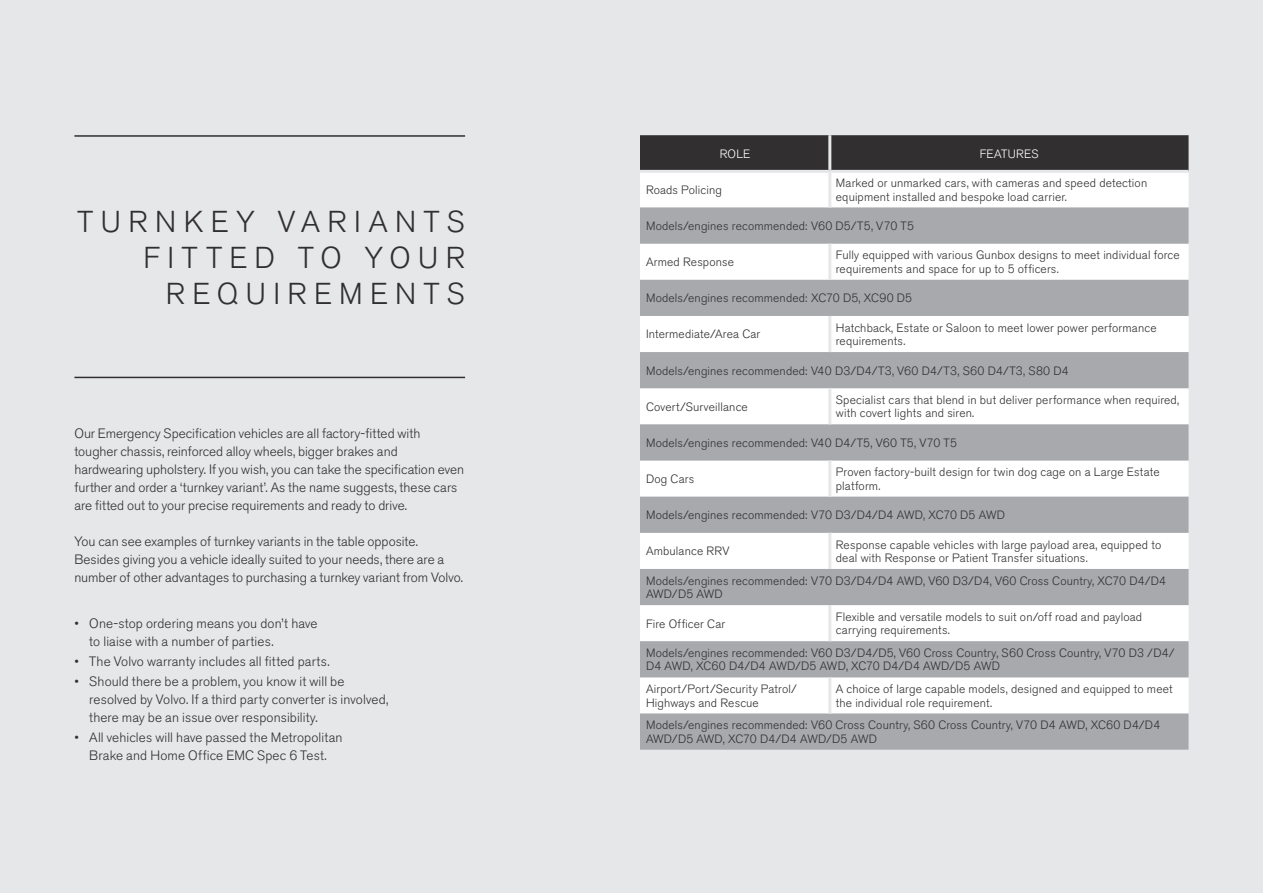
<style>
.page{position:relative;width:1263px;height:893px;background:#e6e7e9}
.page>*{position:absolute;margin:0;border:0;box-sizing:border-box;transform-origin:0 0}
.t1{font:300 30px/36px "Volvo Sans Pro";letter-spacing:.25em;color:#312f30;text-align:right}
.t2{font:300 13.5px/18px "Volvo Sans Pro";letter-spacing:.005em;color:#312f30}
.t3{font:300 12px/13.5px "Volvo Sans Pro";letter-spacing:.015em;color:#312f30}
.t4{font:300 12px "Volvo Sans Pro";letter-spacing:.025em;color:#fff}
.s1{color:#fff}
</style>
<div class="page">
<hr style="left:74px;top:135px;width:391px;height:2px;background:#312f30">
<hr style="left:74px;top:377px;width:391px;height:1px;background:#312f30">
<div style="left:640px;top:135px;width:548px;height:35px;background:#312f30"></div>
<div style="left:640px;top:173px;width:548px;height:34px;background:#fff"></div>
<svg style="left:640px;top:207px;width:548px;height:543px;background:#d0d0d3"></svg>
<hr style="left:828px;top:135px;width:3px;height:35px;background:#e6e7e9">
<hr style="left:828px;top:173px;width:3px;height:34px;background:#e6e7e9">
<hr style="left:828px;top:244px;width:3px;height:36px;background:#e6e7e9">
<hr style="left:828px;top:316px;width:3px;height:36px;background:#e6e7e9">
<hr style="left:828px;top:388px;width:3px;height:36px;background:#e6e7e9">
<hr style="left:828px;top:460px;width:3px;height:37px;background:#e6e7e9">
<hr style="left:828px;top:533px;width:3px;height:36px;background:#e6e7e9">
<hr style="left:828px;top:605px;width:3px;height:36px;background:#e6e7e9">
<hr style="left:828px;top:677px;width:3px;height:36px;background:#e6e7e9">
<h1 class="t1" style="left:77px;top:204px;width:389px">TURNKEY VARIANTS<br>FITTED TO YOUR<br>REQUIREMENTS</h1>
<p class="t2" style="left:74px;top:425px;width:391px">Our Emergency Specification vehicles are all factory-fitted with tougher chassis, reinforced alloy wheels, bigger brakes and hardwearing upholstery. If you wish, you can take the specification even further and order a ‘turnkey variant’. As the name suggests, these cars are fitted out to your precise requirements and ready to drive.</p>
<p class="t2" style="left:74px;top:533px;width:390px">You can see examples of turnkey variants in the table opposite.<br>Besides giving you a vehicle ideally suited to your needs, there are a number of other advantages to purchasing a turnkey variant from Volvo.</p>
<p class="t2" style="left:89px;top:614px;width:230px;text-indent:-15px">• One-stop ordering means you don’t have to liaise with a number of parties.</p>
<p class="t2" style="left:74px;top:652px;width:257px">• The Volvo warranty includes all fitted parts.</p>
<p class="t2" style="left:89px;top:672px;width:301px;text-indent:-15px">• Should there be a problem, you know it will be resolved by Volvo. If a third party converter is involved, there may be an issue over responsibility.</p>
<p class="t2" style="left:74px;top:729px;width:270px;text-align:center">• All vehicles will have passed the Metropolitan<br>Brake and Home Office EMC Spec 6 Test.</p>
<p class="t4" style="left:720px;top:147px;width:32px">ROLE</p>
<p class="t4" style="left:980px;top:147px;width:60px">FEATURES</p>
<p class="t3" style="left:646px;top:183px;width:77px">Roads Policing</p>
<p class="t3" style="left:836px;top:176px;width:313px">Marked or unmarked cars, with cameras and speed detection equipment installed and bespoke load carrier.</p>
<p class="t3" style="left:646px;top:219px;width:270px">Models/engines recommended: V60 D5/T5, V70 T5</p>
<p class="t3" style="left:646px;top:255px;width:151px">Armed Response<span class="s1">HOLSTERY</span></p>
<p class="t3" style="left:836px;top:249px;width:345px">Fully equipped with various Gunbox designs to meet individual force requirements and space for up to 5 officers. <span class="s1">V70</span></p>
<p class="t3" style="left:646px;top:291px;width:268px">Models/engines recommended: XC70 D5, XC90 D5</p>
<p class="t3" style="left:646px;top:328px;width:116px">Intermediate/Area Car</p>
<p class="t3" style="left:836px;top:321px;width:322px">Hatchback, Estate or Saloon to meet lower power performance requirements. <span class="s1">V</span></p>
<p class="t3" style="left:646px;top:364px;width:424px">Models/engines recommended: V40 D3/D4/T3, V60 D4/T3, S60 D4/T3, S80 D4</p>
<p class="t3" style="left:646px;top:400px;width:103px">Covert/Surveillance</p>
<p class="t3" style="left:836px;top:393px;width:345px">Specialist cars that blend in but deliver performance when required, with covert lights and siren. <span class="s1">XC70</span></p>
<p class="t3" style="left:646px;top:436px;width:313px">Models/engines recommended: V40 D4/T5, V60 T5, V70 T5</p>
<p class="t3" style="left:646px;top:472px;width:50px">Dog Cars</p>
<p class="t3" style="left:836px;top:465px;width:325px">Proven factory-built design for twin dog cage on a Large Estate platform.</p>
<p class="t3" style="left:646px;top:508px;width:361px">Models/engines recommended: V70 D3/D4/D4 AWD, XC70 D5 AWD</p>
<p class="t3" style="left:646px;top:544px;width:85px">Ambulance RRV</p>
<p class="t3" style="left:836px;top:538px;width:327px">Response capable vehicles with large payload area, equipped to deal with Response or Patient Transfer situations. <span class="s1">V</span></p>
<p class="t3" style="left:646px;top:574px;width:522px">Models/engines recommended: V70 D3/D4/D4 AWD, V60 D3/D4, V60 Cross Country, XC70 D4/D4<br>AWD/D5 AWD</p>
<p class="t3" style="left:646px;top:617px;width:81px">Fire Officer Car</p>
<p class="t3" style="left:836px;top:610px;width:308px">Flexible and versatile models to suit on/off road and payload carrying requirements. <span class="s1">XC70</span></p>
<p class="t3" style="left:646px;top:646px;width:530px">Models/engines recommended: V60 D3/D4/D5, V60 Cross Country, S60 Cross Country, V70 D3 /D4/<br>D4 AWD, XC60 D4/D4 AWD/D5 AWD, XC70 D4/D4 AWD/D5 AWD</p>
<p class="t3" style="left:646px;top:682px;width:152px">Airport/Port/Security Patrol/<br>Highways and Rescue</p>
<p class="t3" style="left:836px;top:682px;width:338px">A choice of large capable models, designed and equipped to meet the individual role requirement.</p>
<p class="t3" style="left:646px;top:718px;width:516px">Models/engines recommended: V60 Cross Country, S60 Cross Country, V70 D4 AWD, XC60 D4/D4<br>AWD/D5 AWD, XC70 D4/D4 AWD/D5 AWD</p>
</div>
